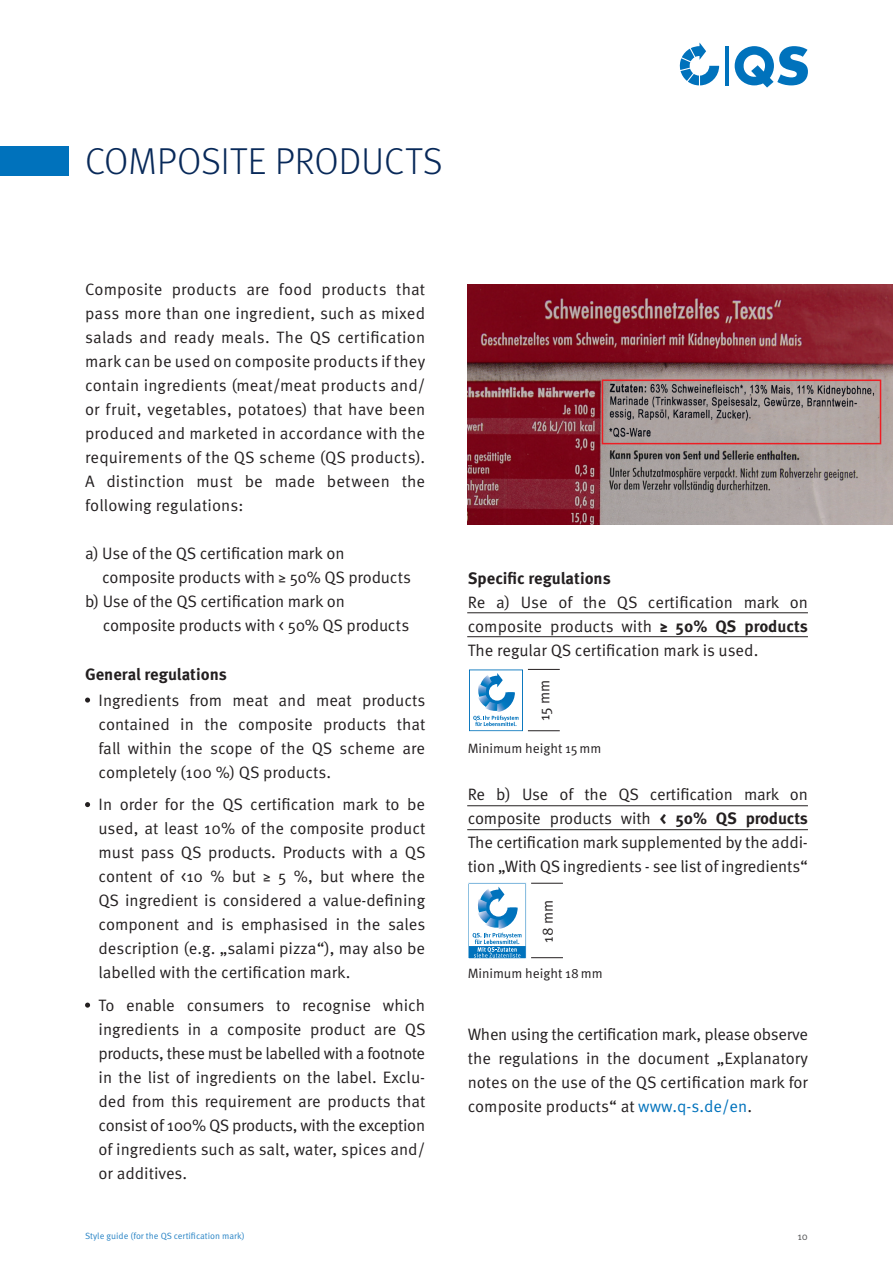
<style>
.page{position:relative;width:893px;height:1263px;background:#fff}
.page>*{position:absolute;margin:0;border:0;box-sizing:border-box;transform-origin:0 0}
.t1{font:300 37.5px "Meta OT";letter-spacing:.005em;color:#082959}
.t2{font:16.5px/24px "Meta OT Norm";color:#231f20;text-align:justify}
.t3{font:700 16.5px "Meta OT";color:#231f20}
.t4{font:15px "Meta OT Norm";color:#231f20}
.t5{font:13.5px "Meta OT Norm";letter-spacing:-.005em;color:#231f20}
.t6{font:10.5px "Meta OT Norm";color:#57585a}
.t7{font:9px "Meta OT Norm";color:#2783c5}
.s1{font-family:"Meta OT";font-weight:700}
.s2{color:#0072bc}
</style>
<div class="page">
<svg style="left:85px;top:697px;width:5px;height:6px"></svg>
<svg style="left:85px;top:802px;width:5px;height:5px"></svg>
<svg style="left:85px;top:1002px;width:5px;height:6px"></svg>
<div style="left:0;top:146px;width:68px;height:30px;background:#0072bc"></div>
<img style="left:467px;top:285px;width:425px;height:239px">
<div style="left:602px;top:379px;width:279px;height:65px;border:2px solid #ee1d23"></div>
<svg style="left:470px;top:670px;width:52px;height:57px"></svg>
<div style="left:468px;top:668px;width:56px;height:64px;border:1px solid #fff"></div>
<hr style="left:528px;top:669px;width:32px;height:1px;background:#231f20">
<hr style="left:528px;top:730px;width:32px;height:1px;background:#231f20">
<svg style="left:470px;top:886px;width:55px;height:71px"></svg>
<div style="left:468px;top:882px;width:59px;height:77px;border:1px solid #fff"></div>
<hr style="left:531px;top:883px;width:32px;height:1px;background:#231f20">
<hr style="left:531px;top:957px;width:32px;height:1px;background:#231f20">
<hr style="left:467px;top:612px;width:341px;height:1px;background:#231f20">
<hr style="left:467px;top:805px;width:341px;height:1px;background:#231f20">
<hr style="left:467px;top:636px;width:341px;height:1px;background:#231f20">
<hr style="left:467px;top:829px;width:341px;height:1px;background:#231f20">
<hr style="left:725px;top:46px;width:3px;height:39px;background:#0072bc">
<svg style="left:735px;top:46px;width:73px;height:42px"></svg>
<svg style="left:680px;top:43px;width:39px;height:42px"></svg>
<h1 class="t1" style="left:85px;top:139px;width:359px">COMPOSITE PRODUCTS</h1>
<p class="t2" style="left:85px;top:278px;width:342px">Composite products are food products that pass more than one ingredient, such as mixed salads and ready meals. The QS certification mark can be used on composite products if they contain ingredients (meat/meat products and/ or fruit, vegetables, potatoes) that have been produced and marketed in accordance with the requirements of the QS scheme (QS products).<br>A distinction must be made between the following regulations:</p>
<p class="t2" style="left:85px;top:542px;width:261px">a) Use of the QS certification mark on</p>
<p class="t2" style="left:102px;top:566px;width:310px">composite products with ≥ 50% QS products</p>
<p class="t2" style="left:85px;top:590px;width:261px">b) Use of the QS certification mark on</p>
<p class="t2" style="left:103px;top:614px;width:308px">composite products with &lt; 50% QS products</p>
<p class="t3" style="left:85px;top:665px;width:143px">General regulations</p>
<p class="t2" style="left:99px;top:688px;width:328px">Ingredients from meat and meat products contained in the composite products that fall within the scope of the QS scheme are completely (100 %) QS products.</p>
<p class="t2" style="left:99px;top:793px;width:329px">In order for the QS certification mark to be used, at least 10% of the composite product must pass QS products. Products with a QS content of &lt;10 % but ≥ 5 %, but where the QS ingredient is considered a value-defining component and is emphasised in the sales description (e.g. „salami pizza“), may also be labelled with the certification mark.</p>
<p class="t2" style="left:99px;top:993px;width:328px">To enable consumers to recognise which ingredients in a composite product are QS products, these must be labelled with a footnote in the list of ingredients on the label. Exclu&shy;ded from this requirement are products that consist of 100% QS products, with the exception of ingredients such as salt, water, spices and/ or additives.</p>
<p class="t3" style="left:468px;top:569px;width:145px">Specific regulations</p>
<p class="t2" style="left:468px;top:591px;width:342px">Re a) Use of the QS certification mark on composite products with <span class="s1">≥ 50% QS products </span>The regular QS certification mark is used.</p>
<p class="t4" style="left:536px;top:721px;width:42px;rotate:-90deg">15 mm</p>
<p class="t5" style="left:468px;top:740px;width:135px">Minimum height 15 mm</p>
<p class="t2" style="left:468px;top:783px;width:342px">Re b) Use of the QS certification mark on composite products with <span class="s1">&lt; 50% QS products </span>The certification mark supplemented by the addi&shy;tion „With QS ingredients - see list of ingredients“</p>
<p class="t4" style="left:539px;top:942px;width:44px;rotate:-90deg">18 mm</p>
<p class="t5" style="left:468px;top:966px;width:136px">Minimum height 18 mm</p>
<p class="t2" style="left:468px;top:1023px;width:342px">When using the certification mark, please observe the regulations in the document „Explanatory notes on the use of the QS certification mark for composite products“ at <span class="s2">www.q-s.de/en</span>.</p>
<p class="t7" style="left:85px;top:1230px;width:161px">Style guide (for the QS certification mark)</p>
<p class="t6" style="left:797px;top:1230px;width:12px">10</p>
</div>
